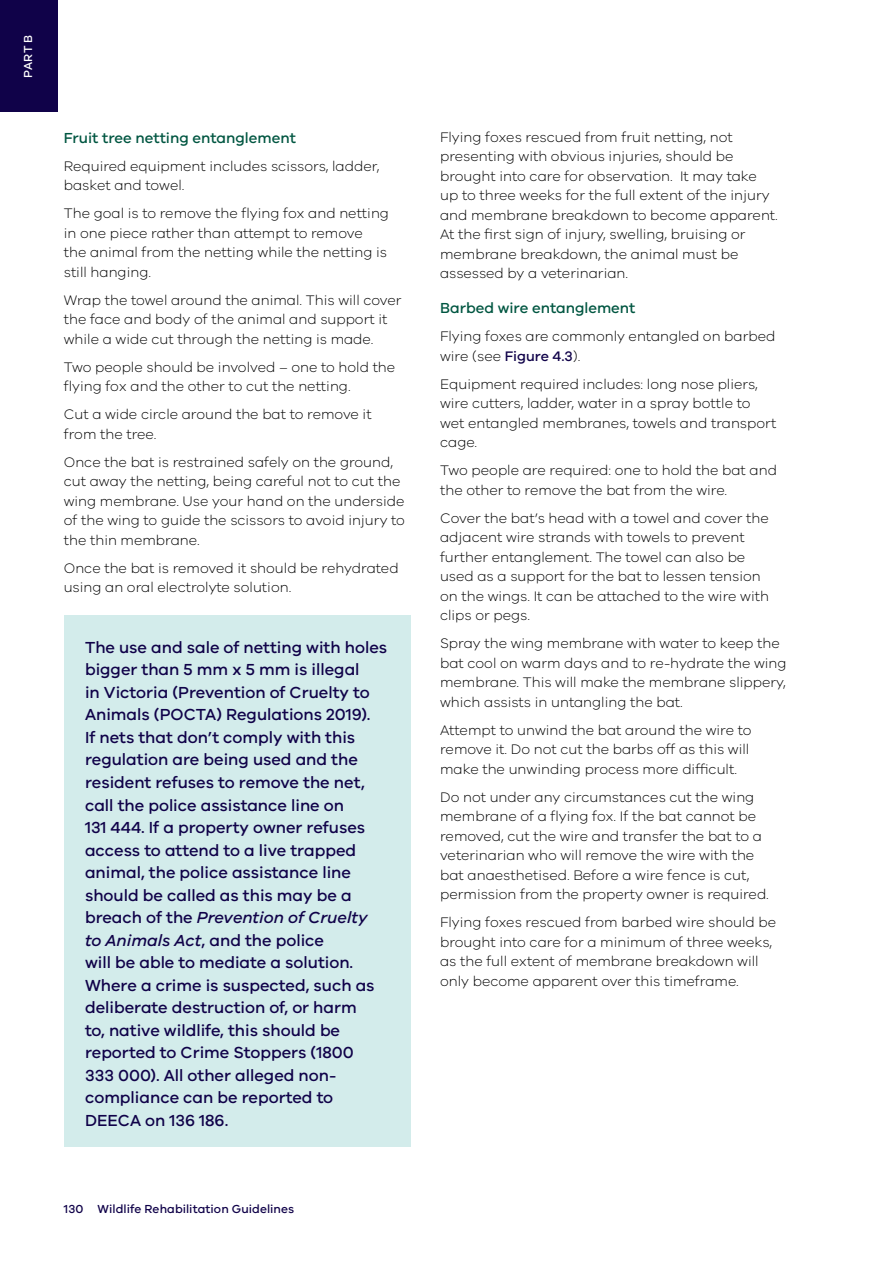
<style>
.page{position:relative;width:893px;height:1263px;background:#fff}
.page>*{position:absolute;margin:0;border:0;box-sizing:border-box;transform-origin:0 0}
.t1{font:500 16.5px/22.5px "VIC";color:#100249}
.t2{font:500 15px "VIC";color:#005641}
.t3{font:300 14.25px/19.5px "VIC";color:#000}
.t4{font:500 12px "VIC";letter-spacing:.005em;color:#100249}
.t5{font:500 12px "VIC";color:#fff}
.s1{font-style:italic}
.s2{font-weight:500;color:#100249}
</style>
<div class="page">
<div style="left:64px;top:615px;width:346px;height:532px;background:#d3eceb"></div>
<div style="left:0;top:0;width:57px;height:111px;background:#100249"></div>
<p class="t5" style="left:21px;top:78px;width:44px;rotate:-90deg">PART B</p>
<p class="t2" style="left:64px;top:129px;width:234px">Fruit tree netting entanglement</p>
<p class="t3" style="left:64px;top:156px;width:317px">Required equipment includes scissors, ladder, basket and towel.</p>
<p class="t3" style="left:64px;top:203px;width:327px">The goal is to remove the flying fox and netting in one piece rather than attempt to remove the animal from the netting while the netting is still hanging.</p>
<p class="t3" style="left:64px;top:290px;width:339px">Wrap the towel around the animal. This will cover the face and body of the animal and support it while a wide cut through the netting is made.</p>
<p class="t3" style="left:64px;top:357px;width:333px">Two people should be involved – one to hold the flying fox and the other to cut the netting.</p>
<p class="t3" style="left:64px;top:404px;width:309px">Cut a wide circle around the bat to remove it from the tree.</p>
<p class="t3" style="left:64px;top:451px;width:343px">Once the bat is restrained safely on the ground, cut away the netting, being careful not to cut the wing membrane. Use your hand on the underside of the wing to guide the scissors to avoid injury to the thin membrane.</p>
<p class="t3" style="left:64px;top:557px;width:336px">Once the bat is removed it should be rehydrated using an oral electrolyte solution.</p>
<p class="t1" style="left:85px;top:636px;width:304px">The use and sale of netting with holes bigger than 5 mm x 5 mm is illegal<br>in Victoria (Prevention of Cruelty to Animals (POCTA) Regulations 2019).<br>If nets that don’t comply with this regulation are being used and the resident refuses to remove the net, call the police assistance line on<br>131 444. If a property owner refuses access to attend to a live trapped animal, the police assistance line should be called as this may be a breach of the <span class="s1">Prevention of Cruelty to Animals Act</span>, and the police<br>will be able to mediate a solution.<br>Where a crime is suspected, such as deliberate destruction of, or harm<br>to, native wildlife, this should be reported to Crime Stoppers (1800<br>333 000). All other alleged non&shy;compliance can be reported to DEECA on 136 186.</p>
<p class="t4" style="left:64px;top:1201px;width:232px">130 Wildlife Rehabilitation Guidelines</p>
<p class="t3" style="left:440px;top:127px;width:339px">Flying foxes rescued from fruit netting, not presenting with obvious injuries, should be brought into care for observation. It may take up to three weeks for the full extent of the injury and membrane breakdown to become apparent.<br>At the first sign of injury, swelling, bruising or membrane breakdown, the animal must be assessed by a veterinarian.</p>
<p class="t2" style="left:440px;top:299px;width:197px">Barbed wire entanglement</p>
<p class="t3" style="left:440px;top:326px;width:337px">Flying foxes are commonly entangled on barbed wire (see <span class="s2">Figure 4.3</span>).</p>
<p class="t3" style="left:440px;top:374px;width:338px">Equipment required includes: long nose pliers, wire cutters, ladder, water in a spray bottle to wet entangled membranes, towels and transport cage.</p>
<p class="t3" style="left:440px;top:460px;width:338px">Two people are required: one to hold the bat and the other to remove the bat from the wire.</p>
<p class="t3" style="left:440px;top:508px;width:330px">Cover the bat’s head with a towel and cover the adjacent wire strands with towels to prevent further entanglement. The towel can also be used as a support for the bat to lessen tension on the wings. It can be attached to the wire with clips or pegs.</p>
<p class="t3" style="left:440px;top:633px;width:348px">Spray the wing membrane with water to keep the bat cool on warm days and to re-hydrate the wing membrane. This will make the membrane slippery, which assists in untangling the bat.</p>
<p class="t3" style="left:440px;top:720px;width:313px">Attempt to unwind the bat around the wire to remove it. Do not cut the barbs off as this will make the unwinding process more difficult.</p>
<p class="t3" style="left:440px;top:787px;width:330px">Do not under any circumstances cut the wing membrane of a flying fox. If the bat cannot be removed, cut the wire and transfer the bat to a veterinarian who will remove the wire with the bat anaesthetised. Before a wire fence is cut, permission from the property owner is required.</p>
<p class="t3" style="left:440px;top:912px;width:338px">Flying foxes rescued from barbed wire should be brought into care for a minimum of three weeks, as the full extent of membrane breakdown will only become apparent over this timeframe.</p>
</div>
